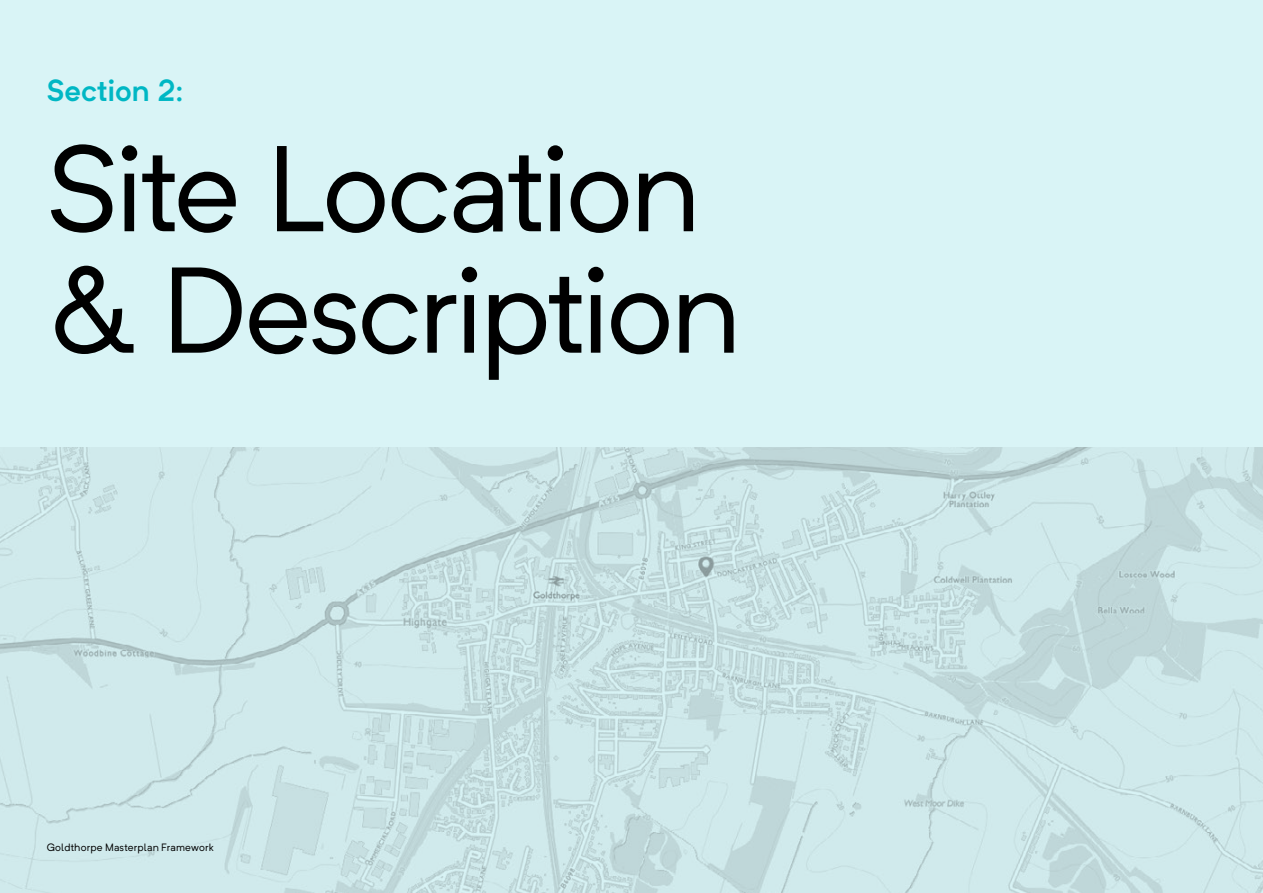
<style>
.page{position:relative;width:1263px;height:893px;background:#d9f4f6}
.page>*{position:absolute;margin:0;border:0;box-sizing:border-box;transform-origin:0 0}
.t1{font:120px/121.5px "Neutrif Pro";letter-spacing:-.03em;color:#000}
.t2{font:600 30px "Neutrif Pro";letter-spacing:-.005em;color:#00b7c4}
.t3{font:10.5px "Neutrif Pro";letter-spacing:.015em;color:#000}
</style>
<div class="page">
<img style="left:0;top:447px;width:1263px;height:446px">
<h2 class="t2" style="left:47px;top:71px;width:138px">Section 2:</h2>
<h2 class="t1" style="left:47px;top:127px;width:696px">Site Location &amp; Description</h2>
<p class="t3" style="left:47px;top:841px;width:168px">Goldthorpe Masterplan Framework</p>
</div>
